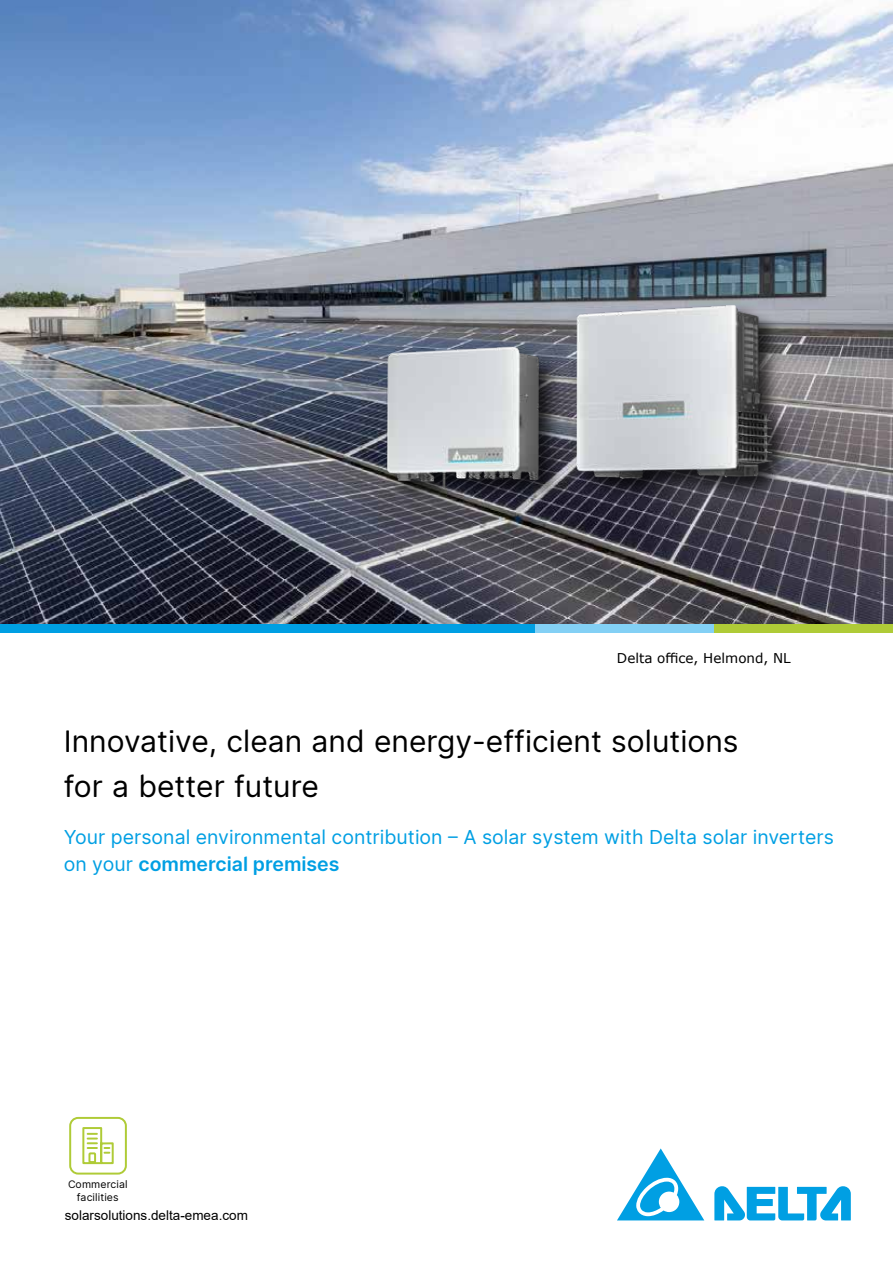
<style>
.page{position:relative;width:893px;height:1263px;background:#fff}
.page>*{position:absolute;margin:0;border:0;box-sizing:border-box;transform-origin:0 0}
.t1{font:30px/45px "Delta Sans";color:#000}
.t2{font:19.5px/27px "Delta Sans";color:#009fe3}
.t3{font:13.5px "Arial";color:#000}
.t4{font:13.5px "Verdana";color:#000}
.t5{font:10.5px/12.6px "Delta Sans";letter-spacing:.01em;color:#000;text-align:center}
.s1{font-weight:600}
</style>
<div class="page">
<img style="left:0;top:0;width:893px;height:624px">
<div style="left:383px;top:301px;width:412px;height:210px;background:#000;opacity:.75"></div>
<img style="left:366px;top:247px;width:426px;height:257px">
<div style="left:0;top:624px;width:893px;height:9px;background:#009fe3"></div>
<div style="left:714px;top:624px;width:179px;height:9px;background:#afcb37"></div>
<div style="left:535px;top:624px;width:179px;height:9px;background:#83d0f5"></div>
<div style="left:69px;top:1117px;width:58px;height:57px;border:2px solid #afcb37;border-radius:8px"></div>
<svg style="left:82px;top:1127px;width:32px;height:38px"></svg>
<svg style="left:714px;top:1186px;width:137px;height:34px"></svg>
<svg style="left:617px;top:1148px;width:87px;height:72px"></svg>
<p class="t4" style="left:617px;top:649px;width:175px">Delta office, Helmond, NL</p>
<h1 class="t1" style="left:64px;top:718px;width:676px">Innovative, clean and energy-efficient solutions for a better future</h1>
<p class="t2" style="left:64px;top:823px;width:772px">Your personal environmental contribution – A solar system with Delta solar inverters on your <span class="s1">commercial premises</span></p>
<p class="t5" style="left:68px;top:1178px;width:61px">Commercial facilities</p>
<p class="t3" style="left:65px;top:1206px;width:185px">solarsolutions.delta-emea.com</p>
</div>
